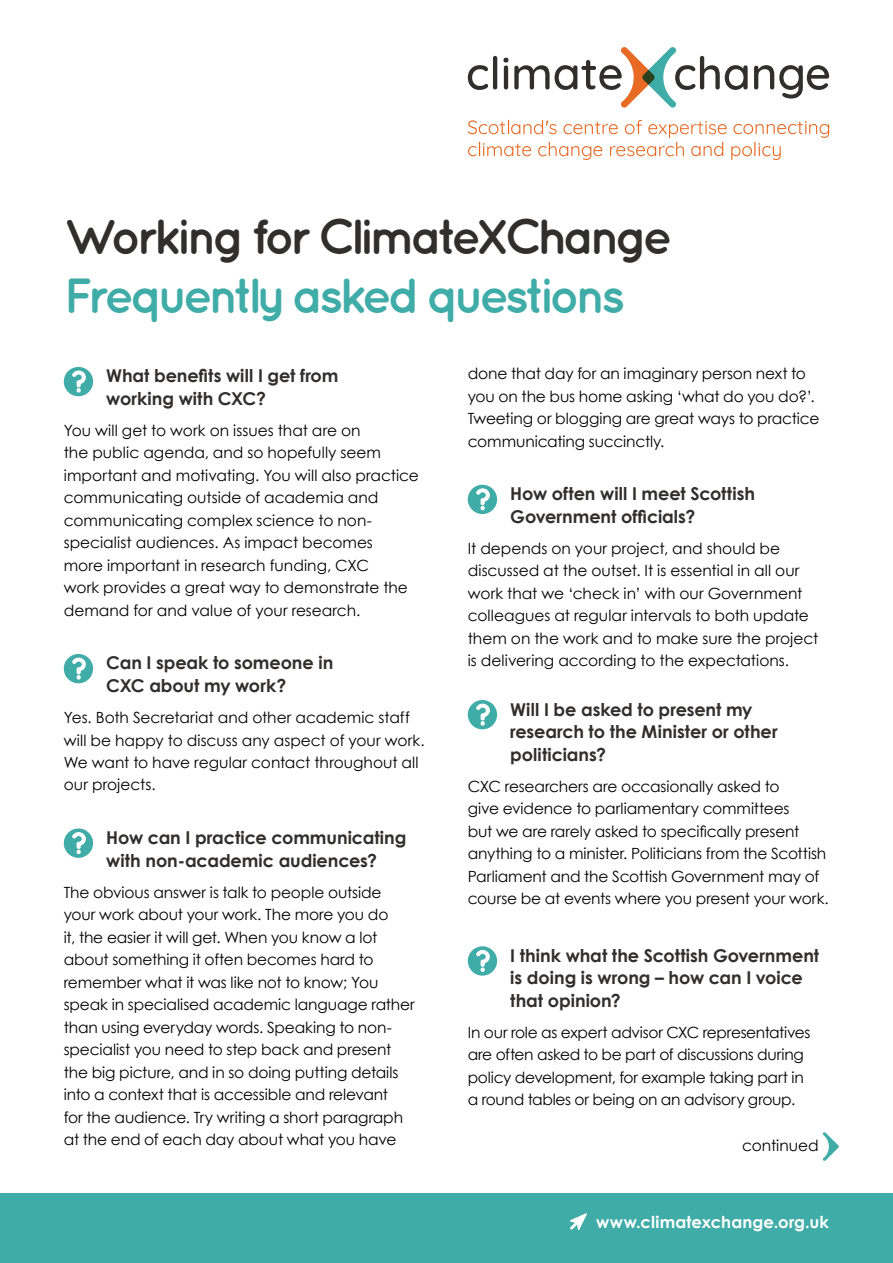
<style>
.page{position:relative;width:893px;height:1263px;background:#fff}
.page>*{position:absolute;margin:0;border:0;box-sizing:border-box;transform-origin:0 0}
.t1{font:700 49.35px "Quicksand";letter-spacing:-.095em;color:#312f2e}
.t2{font:700 49.35px "Quicksand";letter-spacing:-.095em;color:#3faca8}
.t3{font:700 17.7px/22.5px "Century Gothic";letter-spacing:-.005em;color:#312f2e}
.t4{font:700 16.5px "Century Gothic";letter-spacing:.01em;color:#fff}
.t5{font:15.45px/22.5px "Century Gothic";letter-spacing:-.01em;color:#000}
</style>
<div class="page">
<div style="left:64px;top:367px;width:29px;height:29px;background:#3faca8;border-radius:50%"></div>
<svg style="left:72px;top:371px;width:14px;height:21px"></svg>
<div style="left:64px;top:654px;width:29px;height:29px;background:#3faca8;border-radius:50%"></div>
<svg style="left:72px;top:658px;width:14px;height:22px"></svg>
<div style="left:64px;top:828px;width:29px;height:30px;background:#3faca8;border-radius:50%"></div>
<svg style="left:72px;top:832px;width:14px;height:22px"></svg>
<div style="left:468px;top:485px;width:29px;height:29px;background:#3faca8;border-radius:50%"></div>
<svg style="left:476px;top:488px;width:14px;height:22px"></svg>
<div style="left:468px;top:700px;width:29px;height:29px;background:#3faca8;border-radius:50%"></div>
<svg style="left:476px;top:704px;width:14px;height:22px"></svg>
<div style="left:468px;top:946px;width:29px;height:30px;background:#3faca8;border-radius:50%"></div>
<svg style="left:476px;top:950px;width:14px;height:22px"></svg>
<svg style="left:468px;top:56px;width:29px;height:34px"></svg>
<svg style="left:503px;top:58px;width:5px;height:31px"></svg>
<svg style="left:754px;top:65px;width:75px;height:34px"></svg>
<svg style="left:514px;top:47px;width:234px;height:61px"></svg>
<svg style="left:468px;top:120px;width:361px;height:40px"></svg>
<svg style="left:823px;top:1132px;width:16px;height:29px"></svg>
<div style="left:0;top:1193px;width:893px;height:70px;background:#3faca8"></div>
<svg style="left:570px;top:1213px;width:17px;height:17px"></svg>
<h1 class="t1" style="left:64px;top:207px;width:611px">Working for ClimateXChange</h1>
<h1 class="t2" style="left:64px;top:266px;width:563px">Frequently asked questions</h1>
<p class="t3" style="left:106px;top:364px;width:234px">What benefits will I get from working with CXC?</p>
<p class="t5" style="left:64px;top:419px;width:357px">You will get to work on issues that are on<br>the public agenda, and so hopefully seem important and motivating. You will also practice communicating outside of academia and communicating complex science to non&shy;specialist audiences. As impact becomes<br>more important in research funding, CXC<br>work provides a great way to demonstrate the demand for and value of your research.</p>
<p class="t3" style="left:106px;top:651px;width:229px">Can I speak to someone in<br>CXC about my work?</p>
<p class="t5" style="left:64px;top:706px;width:362px">Yes. Both Secretariat and other academic staff will be happy to discuss any aspect of your work.<br>We want to have regular contact throughout all our projects.</p>
<p class="t3" style="left:106px;top:826px;width:302px">How can I practice communicating with non-academic audiences?</p>
<p class="t5" style="left:64px;top:880px;width:353px">The obvious answer is talk to people outside your work about your work. The more you do<br>it, the easier it will get. When you know a lot about something it often becomes hard to remember what it was like not to know; You speak in specialised academic language rather than using everyday words. Speaking to non&shy;specialist you need to step back and present the big picture, and in so doing putting details into a context that is accessible and relevant<br>for the audience. Try writing a short paragraph at the end of each day about what you have</p>
<p class="t5" style="left:468px;top:362px;width:353px">done that day for an imaginary person next to you on the bus home asking ‘what do you do?’.<br>Tweeting or blogging are great ways to practice communicating succinctly.</p>
<p class="t3" style="left:510px;top:482px;width:246px">How often will I meet Scottish<br>Government officials?</p>
<p class="t5" style="left:468px;top:537px;width:352px">It depends on your project, and should be discussed at the outset. It is essential in all our work that we ‘check in’ with our Government colleagues at regular intervals to both update them on the work and to make sure the project is delivering according to the expectations.</p>
<p class="t3" style="left:510px;top:697px;width:269px">Will I be asked to present my research to the Minister or other politicians?</p>
<p class="t5" style="left:468px;top:774px;width:362px">CXC researchers are occasionally asked to<br>give evidence to parliamentary committees<br>but we are rarely asked to specifically present anything to a minister. Politicians from the Scottish Parliament and the Scottish Government may of course be at events where you present your work.</p>
<p class="t3" style="left:510px;top:944px;width:310px">I think what the Scottish Government is doing is wrong – how can I voice that opinion?</p>
<p class="t5" style="left:468px;top:1021px;width:344px">In our role as expert advisor CXC representatives are often asked to be part of discussions during policy development, for example taking part in a round tables or being on an advisory group.</p>
<p class="t5" style="left:742px;top:1134px;width:78px">continued</p>
<p class="t4" style="left:596px;top:1212px;width:234px">www.climatexchange.org.uk</p>
</div>
